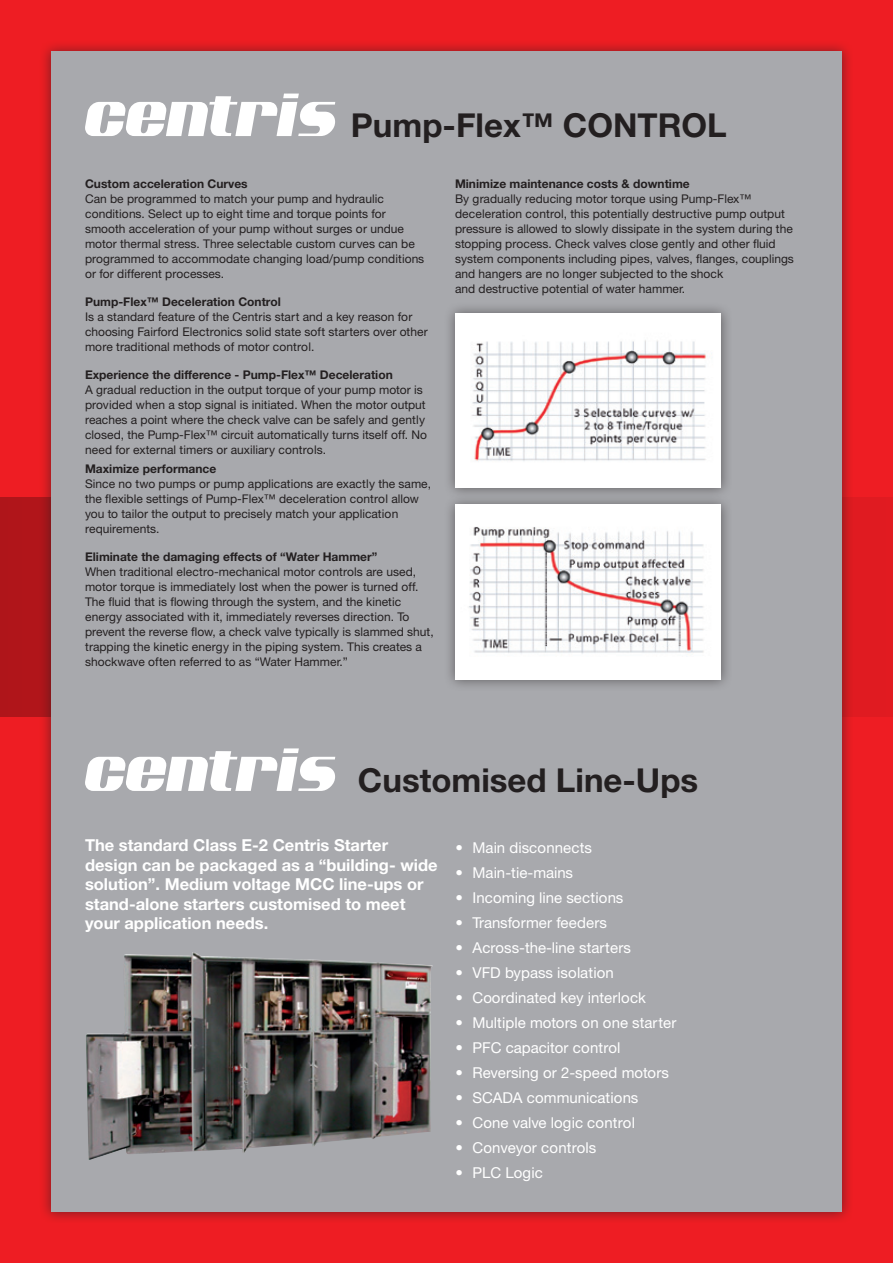
<style>
.page{position:relative;width:893px;height:1263px;background:#ee1d23}
.page>*{position:absolute;margin:0;border:0;box-sizing:border-box;transform-origin:0 0}
.t1{font:700 33px "Helvetica Neue";color:#231f20}
.t2{font:700 16.5px/19.5px "Helvetica Neue";color:#fff}
.t3{font:15px "Helvetica Neue";color:#fff}
.t4{font:12px/15px "Helvetica Neue";color:#231f20}
.t5{font:700 12px "Helvetica Neue";color:#231f20}
</style>
<div class="page">
<svg style="left:0;top:497px;width:893px;height:219px"></svg>
<div style="left:39px;top:39px;width:814px;height:1184px;background:#231f20;opacity:.55"></div>
<div style="left:51px;top:51px;width:791px;height:1161px;background:#a8a9ad"></div>
<svg style="left:85px;top:94px;width:250px;height:42px"></svg>
<svg style="left:85px;top:748px;width:250px;height:43px"></svg>
<img style="left:86px;top:952px;width:347px;height:208px">
<div style="left:443px;top:301px;width:289px;height:198px;background:#231f20;opacity:.55"></div>
<img style="left:455px;top:313px;width:266px;height:175px">
<div style="left:443px;top:493px;width:289px;height:197px;background:#231f20;opacity:.55"></div>
<img style="left:455px;top:505px;width:266px;height:174px">
<h1 class="t1" style="left:351px;top:105px;width:377px">Pump-Flex™ CONTROL</h1>
<p class="t5" style="left:85px;top:176px;width:164px">Custom acceleration Curves</p>
<p class="t4" style="left:85px;top:191px;width:341px">Can be programmed to match your pump and hydraulic conditions. Select up to eight time and torque points for smooth acceleration of your pump without surges or undue motor thermal stress. Three selectable custom curves can be programmed to accommodate changing load/pump conditions or for different processes.</p>
<p class="t5" style="left:85px;top:294px;width:197px">Pump-Flex™ Deceleration Control</p>
<p class="t4" style="left:85px;top:309px;width:344px">Is a standard feature of the Centris start and a key reason for choosing Fairford Electronics solid state soft starters over other more traditional methods of motor control.</p>
<p class="t5" style="left:85px;top:367px;width:309px">Experience the difference - Pump-Flex™ Deceleration</p>
<p class="t4" style="left:85px;top:382px;width:343px">A gradual reduction in the output torque of your pump motor is provided when a stop signal is initiated. When the motor output reaches a point where the check valve can be safely and gently closed, the Pump-Flex™ circuit automatically turns itself off. No need for external timers or auxiliary controls.</p>
<p class="t5" style="left:85px;top:461px;width:133px">Maximize performance</p>
<p class="t4" style="left:85px;top:476px;width:348px">Since no two pumps or pump applications are exactly the same, the flexible settings of Pump-Flex™ deceleration control allow you to tailor the output to precisely match your application requirements.</p>
<p class="t5" style="left:85px;top:549px;width:294px">Eliminate the damaging effects of “Water Hammer”</p>
<p class="t4" style="left:85px;top:564px;width:350px">When traditional electro-mechanical motor controls are used, motor torque is immediately lost when the power is turned off.<br>The fluid that is flowing through the system, and the kinetic energy associated with it, immediately reverses direction. To prevent the reverse flow, a check valve typically is slammed shut, trapping the kinetic energy in the piping system. This creates a shockwave often referred to as “Water Hammer.”</p>
<p class="t5" style="left:455px;top:176px;width:236px">Minimize maintenance costs &amp; downtime</p>
<p class="t4" style="left:455px;top:191px;width:340px">By gradually reducing motor torque using Pump-Flex™ deceleration control, this potentially destructive pump output pressure is allowed to slowly dissipate in the system during the stopping process. Check valves close gently and other fluid system components including pipes, valves, flanges, couplings and hangers are no longer subjected to the shock<br>and destructive potential of water hammer.</p>
<h1 class="t1" style="left:358px;top:759px;width:342px">Customised Line-Ups</h1>
<h2 class="t2" style="left:85px;top:835px;width:354px">The standard Class E-2 Centris Starter design can be packaged as a “building- wide solution”. Medium voltage MCC line-ups or stand-alone starters customised to meet your application needs.</h2>
<p class="t3" style="left:455px;top:838px;width:138px">• Main disconnects</p>
<p class="t3" style="left:455px;top:863px;width:119px">• Main-tie-mains</p>
<p class="t3" style="left:455px;top:888px;width:169px">• Incoming line sections</p>
<p class="t3" style="left:455px;top:913px;width:153px">• Transformer feeders</p>
<p class="t3" style="left:455px;top:938px;width:177px">• Across-the-line starters</p>
<p class="t3" style="left:455px;top:963px;width:160px">• VFD bypass isolation</p>
<p class="t3" style="left:455px;top:988px;width:192px">• Coordinated key interlock</p>
<p class="t3" style="left:455px;top:1013px;width:222px">• Multiple motors on one starter</p>
<p class="t3" style="left:455px;top:1038px;width:167px">• PFC capacitor control</p>
<p class="t3" style="left:455px;top:1063px;width:215px">• Reversing or 2-speed motors</p>
<p class="t3" style="left:455px;top:1088px;width:184px">• SCADA communications</p>
<p class="t3" style="left:455px;top:1113px;width:181px">• Cone valve logic control</p>
<p class="t3" style="left:455px;top:1138px;width:142px">• Conveyor controls</p>
<p class="t3" style="left:455px;top:1163px;width:89px">• PLC Logic</p>
</div>
